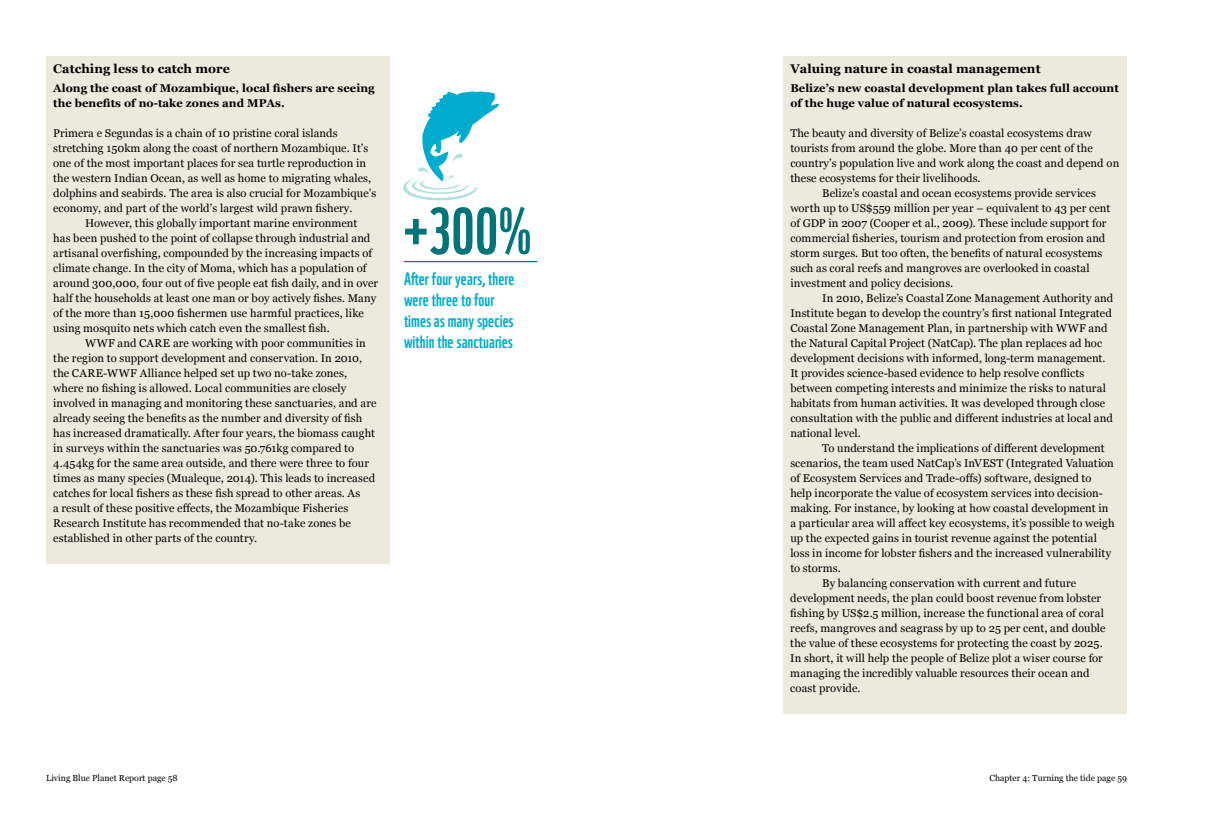
<style>
.page{position:relative;width:1205px;height:815px;background:#fff}
.page>*{position:absolute;margin:0;border:0;box-sizing:border-box;transform-origin:0 0}
.t1{font:63.75px "WWF";color:#007476}
.t2{font:17.5px/21.2px "WWF";letter-spacing:.005em;color:#00accd}
.t3{font:700 12.5px "Georgia";letter-spacing:.005em;color:#000}
.t4{font:11.25px "Georgia";letter-spacing:.005em;color:#000}
.t5{font:700 11.25px/15px "Georgia";letter-spacing:.005em;color:#000}
.t6{font:8.75px "Georgia";color:#000}
</style>
<div class="page">
<div style="left:46px;top:57px;width:344px;height:507px;background:#eceadc"></div>
<div style="left:783px;top:57px;width:344px;height:657px;background:#eceadc"></div>
<svg style="left:403px;top:91px;width:96px;height:110px"></svg>
<hr style="left:404px;top:261px;width:133px;height:1px;background:#007476">
<p class="t3" style="left:53px;top:59px;width:178px">Catching less to catch more</p>
<p class="t5" style="left:53px;top:80px;width:323px">Along the coast of Mozambique, local fishers are seeing the benefits of no-take zones and MPAs.</p>
<p class="t4" style="left:53px;top:125px;width:286px">Primera e Segundas is a chain of 10 pristine coral islands</p>
<p class="t4" style="left:53px;top:140px;width:317px">stretching 150km along the coast of northern Mozambique. It’s</p>
<p class="t4" style="left:53px;top:155px;width:314px">one of the most important places for sea turtle reproduction in</p>
<p class="t4" style="left:53px;top:170px;width:319px">the western Indian Ocean, as well as home to migrating whales,</p>
<p class="t4" style="left:53px;top:185px;width:325px">dolphins and seabirds. The area is also crucial for Mozambique’s</p>
<p class="t4" style="left:53px;top:200px;width:301px">economy, and part of the world’s largest wild prawn fishery.</p>
<p class="t4" style="left:85px;top:215px;width:274px">However, this globally important marine environment</p>
<p class="t4" style="left:53px;top:230px;width:319px">has been pushed to the point of collapse through industrial and</p>
<p class="t4" style="left:53px;top:245px;width:320px">artisanal overfishing, compounded by the increasing impacts of</p>
<p class="t4" style="left:53px;top:260px;width:315px">climate change. In the city of Moma, which has a population of</p>
<p class="t4" style="left:53px;top:275px;width:326px">around 300,000, four out of five people eat fish daily, and in over</p>
<p class="t4" style="left:53px;top:290px;width:325px">half the households at least one man or boy actively fishes. Many</p>
<p class="t4" style="left:53px;top:305px;width:312px">of the more than 15,000 fishermen use harmful practices, like</p>
<p class="t4" style="left:53px;top:320px;width:278px">using mosquito nets which catch even the smallest fish.</p>
<p class="t4" style="left:85px;top:335px;width:282px">WWF and CARE are working with poor communities in</p>
<p class="t4" style="left:53px;top:350px;width:310px">the region to support development and conservation. In 2010,</p>
<p class="t4" style="left:53px;top:365px;width:295px">the CARE-WWF Alliance helped set up two no-take zones,</p>
<p class="t4" style="left:53px;top:380px;width:295px">where no fishing is allowed. Local communities are closely</p>
<p class="t4" style="left:53px;top:395px;width:325px">involved in managing and monitoring these sanctuaries, and are</p>
<p class="t4" style="left:53px;top:410px;width:311px">already seeing the benefits as the number and diversity of fish</p>
<p class="t4" style="left:53px;top:425px;width:323px">has increased dramatically. After four years, the biomass caught</p>
<p class="t4" style="left:53px;top:440px;width:302px">in surveys within the sanctuaries was 50.761kg compared to</p>
<p class="t4" style="left:53px;top:455px;width:317px">4.454kg for the same area outside, and there were three to four</p>
<p class="t4" style="left:53px;top:470px;width:323px">times as many species (Mualeque, 2014). This leads to increased</p>
<p class="t4" style="left:53px;top:485px;width:309px">catches for local fishers as these fish spread to other areas. As</p>
<p class="t4" style="left:53px;top:500px;width:297px">a result of these positive effects, the Mozambique Fisheries</p>
<p class="t4" style="left:53px;top:515px;width:299px">Research Institute has recommended that no-take zones be</p>
<p class="t4" style="left:53px;top:530px;width:205px">established in other parts of the country.</p>
<h1 class="t1" style="left:404px;top:181px;width:129px">+300%</h1>
<h2 class="t2" style="left:404px;top:266px;width:112px">After four years, there were three to four times as many species within the sanctuaries</h2>
<p class="t3" style="left:790px;top:59px;width:252px">Valuing nature in coastal management</p>
<p class="t5" style="left:790px;top:80px;width:330px">Belize’s new coastal development plan takes full account of the huge value of natural ecosystems.</p>
<p class="t4" style="left:790px;top:125px;width:303px">The beauty and diversity of Belize’s coastal ecosystems draw</p>
<p class="t4" style="left:790px;top:140px;width:304px">tourists from around the globe. More than 40 per cent of the</p>
<p class="t4" style="left:790px;top:155px;width:330px">country’s population live and work along the coast and depend on</p>
<p class="t4" style="left:790px;top:170px;width:192px">these ecosystems for their livelihoods.</p>
<p class="t4" style="left:822px;top:185px;width:275px">Belize’s coastal and ocean ecosystems provide services</p>
<p class="t4" style="left:790px;top:200px;width:321px">worth up to US$559 million per year – equivalent to 43 per cent</p>
<p class="t4" style="left:790px;top:215px;width:317px">of GDP in 2007 (Cooper et al., 2009). These include support for</p>
<p class="t4" style="left:790px;top:230px;width:317px">commercial fisheries, tourism and protection from erosion and</p>
<p class="t4" style="left:790px;top:245px;width:314px">storm surges. But too often, the benefits of natural ecosystems</p>
<p class="t4" style="left:790px;top:260px;width:301px">such as coral reefs and mangroves are overlooked in coastal</p>
<p class="t4" style="left:790px;top:275px;width:164px">investment and policy decisions.</p>
<p class="t4" style="left:822px;top:290px;width:293px">In 2010, Belize’s Coastal Zone Management Authority and</p>
<p class="t4" style="left:790px;top:305px;width:323px">Institute began to develop the country’s first national Integrated</p>
<p class="t4" style="left:790px;top:320px;width:319px">Coastal Zone Management Plan, in partnership with WWF and</p>
<p class="t4" style="left:790px;top:335px;width:313px">the Natural Capital Project (NatCap). The plan replaces ad hoc</p>
<p class="t4" style="left:790px;top:350px;width:317px">development decisions with informed, long-term management.</p>
<p class="t4" style="left:790px;top:365px;width:296px">It provides science-based evidence to help resolve conflicts</p>
<p class="t4" style="left:790px;top:380px;width:317px">between competing interests and minimize the risks to natural</p>
<p class="t4" style="left:790px;top:395px;width:316px">habitats from human activities. It was developed through close</p>
<p class="t4" style="left:790px;top:410px;width:324px">consultation with the public and different industries at local and</p>
<p class="t4" style="left:790px;top:425px;width:72px">national level.</p>
<p class="t4" style="left:822px;top:440px;width:284px">To understand the implications of different development</p>
<p class="t4" style="left:790px;top:455px;width:325px">scenarios, the team used NatCap’s InVEST (Integrated Valuation</p>
<p class="t4" style="left:790px;top:470px;width:303px">of Ecosystem Services and Trade-offs) software, designed to</p>
<p class="t4" style="left:790px;top:485px;width:314px">help incorporate the value of ecosystem services into decision-</p>
<p class="t4" style="left:790px;top:500px;width:320px">making. For instance, by looking at how coastal development in</p>
<p class="t4" style="left:790px;top:515px;width:326px">a particular area will affect key ecosystems, it’s possible to weigh</p>
<p class="t4" style="left:790px;top:530px;width:308px">up the expected gains in tourist revenue against the potential</p>
<p class="t4" style="left:790px;top:545px;width:322px">loss in income for lobster fishers and the increased vulnerability</p>
<p class="t4" style="left:790px;top:560px;width:52px">to storms.</p>
<p class="t4" style="left:822px;top:575px;width:256px">By balancing conservation with current and future</p>
<p class="t4" style="left:790px;top:590px;width:312px">development needs, the plan could boost revenue from lobster</p>
<p class="t4" style="left:790px;top:605px;width:315px">fishing by US$2.5 million, increase the functional area of coral</p>
<p class="t4" style="left:790px;top:620px;width:317px">reefs, mangroves and seagrass by up to 25 per cent, and double</p>
<p class="t4" style="left:790px;top:635px;width:314px">the value of these ecosystems for protecting the coast by 2025.</p>
<p class="t4" style="left:790px;top:650px;width:314px">In short, it will help the people of Belize plot a wiser course for</p>
<p class="t4" style="left:790px;top:665px;width:301px">managing the incredibly valuable resources their ocean and</p>
<p class="t4" style="left:790px;top:680px;width:72px">coast provide.</p>
<p class="t6" style="left:46px;top:771px;width:133px">Living Blue Planet Report page 58</p>
<p class="t6" style="left:989px;top:771px;width:139px">Chapter 4: Turning the tide page 59</p>
</div>
